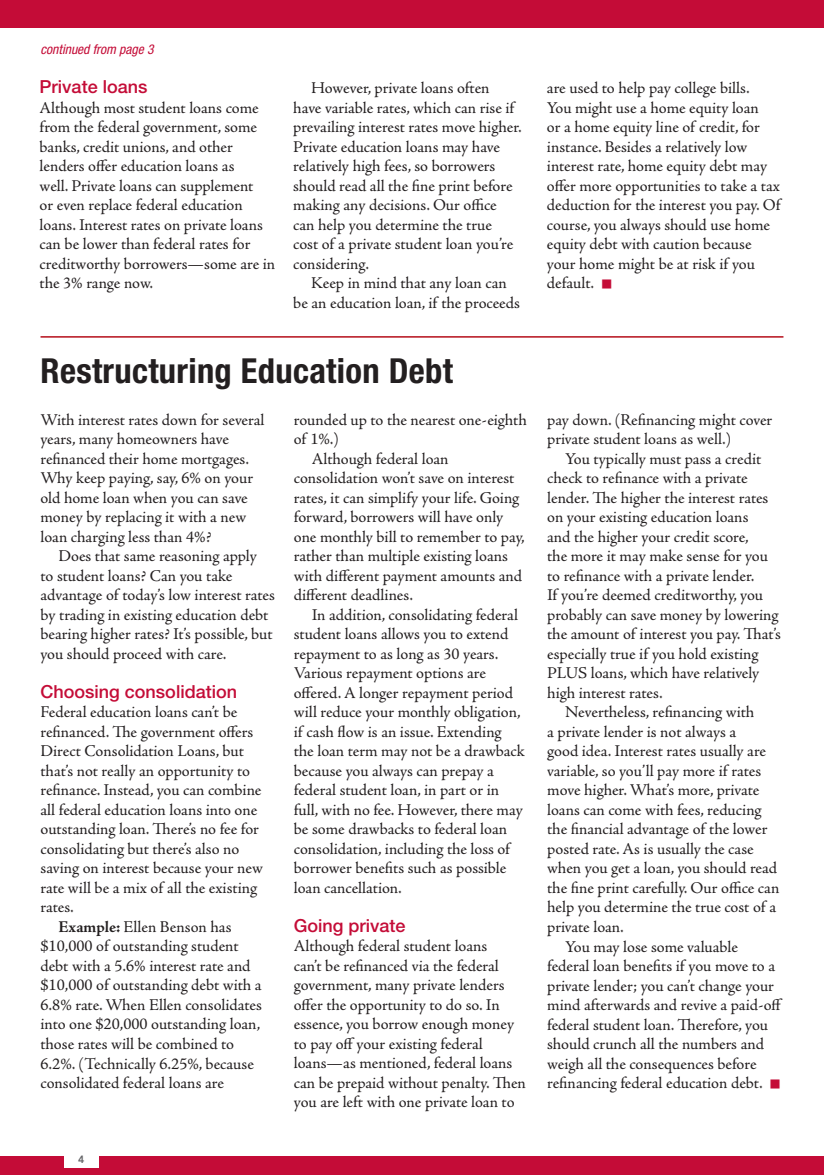
<style>
.page{position:relative;width:824px;height:1175px;background:#fff}
.page>*{position:absolute;margin:0;border:0;box-sizing:border-box;transform-origin:0 0}
.t1{font:700 condensed 34.5px "Helvetica Neue";letter-spacing:.01em;color:#231f20}
.t2{font:500 18px "Helvetica Neue";color:#c40c37}
.t3{font:16.5px/19.5px "Adobe Jenson Pro";letter-spacing:-.005em;color:#231f20}
.t4{font:italic condensed 13.5px "Helvetica Neue";color:#c40c37}
.t5{font:800 10.5px "Avenir";color:#636366}
.s1{font-weight:700}
</style>
<div class="page">
<div style="left:0;top:0;width:824px;height:27px;background:#c40c37"></div>
<div style="left:0;top:1156px;width:824px;height:18px;background:#c40c37"></div>
<div style="left:64px;top:1149px;width:34px;height:19px;background:#fff"></div>
<hr style="left:40px;top:336px;width:743px;height:2px;background:#b50e1a">
<p class="t4" style="left:40px;top:41px;width:115px">continued from page 3</p>
<p class="t2" style="left:40px;top:76px;width:109px">Private loans</p>
<p class="t3" style="left:40px;top:98px;width:237px">Although most student loans come from the federal government, some banks, credit unions, and other lenders offer education loans as<br>well. Private loans can supplement<br>or even replace federal education loans. Interest rates on private loans can be lower than federal rates for creditworthy borrowers—some are in the 3% range now.</p>
<p class="t3" style="left:293px;top:78px;width:230px;text-indent:18px">However, private loans often have variable rates, which can rise if prevailing interest rates move higher.<br>Private education loans may have relatively high fees, so borrowers should read all the fine print before making any decisions. Our office can help you determine the true<br>cost of a private student loan you’re considering.</p>
<p class="t3" style="left:293px;top:273px;width:228px;text-align:center">Keep in mind that any loan can<br>be an education loan, if the proceeds</p>
<h1 class="t1" style="left:40px;top:350px;width:414px">Restructuring Education Debt</h1>
<p class="t3" style="left:40px;top:410px;width:225px">With interest rates down for several years, many homeowners have refinanced their home mortgages.<br>Why keep paying, say, 6% on your old home loan when you can save money by replacing it with a new loan charging less than 4%?</p>
<p class="t3" style="left:40px;top:546px;width:236px;text-indent:18px">Does that same reasoning apply<br>to student loans? Can you take advantage of today’s low interest rates by trading in existing education debt bearing higher rates? It’s possible, but you should proceed with care.</p>
<p class="t2" style="left:40px;top:680px;width:198px">Choosing consolidation</p>
<p class="t3" style="left:40px;top:702px;width:198px">Federal education loans can’t be</p>
<p class="t3" style="left:40px;top:722px;width:214px">refinanced. The government offers</p>
<p class="t3" style="left:40px;top:741px;width:205px">Direct Consolidation Loans, but</p>
<p class="t3" style="left:40px;top:761px;width:211px">that’s not really an opportunity to</p>
<p class="t3" style="left:40px;top:780px;width:222px">refinance. Instead, you can combine</p>
<p class="t3" style="left:40px;top:800px;width:218px">all federal education loans into one</p>
<p class="t3" style="left:40px;top:819px;width:220px">outstanding loan. There’s no fee for</p>
<p class="t3" style="left:40px;top:839px;width:200px">consolidating but there’s also no</p>
<p class="t3" style="left:40px;top:858px;width:224px">saving on interest because your new</p>
<p class="t3" style="left:40px;top:878px;width:218px">rate will be a mix of all the existing</p>
<p class="t3" style="left:40px;top:897px;width:35px">rates.</p>
<p class="t3" style="left:59px;top:917px;width:175px"><span class="s1">Example:</span> Ellen Benson has</p>
<p class="t3" style="left:40px;top:936px;width:199px">$10,000 of outstanding student</p>
<p class="t3" style="left:40px;top:956px;width:211px">debt with a 5.6% interest rate and</p>
<p class="t3" style="left:40px;top:975px;width:223px">$10,000 of outstanding debt with a</p>
<p class="t3" style="left:40px;top:995px;width:223px">6.8% rate. When Ellen consolidates</p>
<p class="t3" style="left:40px;top:1014px;width:221px">into one $20,000 outstanding loan,</p>
<p class="t3" style="left:40px;top:1034px;width:195px">those rates will be combined to</p>
<p class="t3" style="left:40px;top:1053px;width:215px">6.2%. (Technically 6.25%, because</p>
<p class="t3" style="left:40px;top:1073px;width:185px">consolidated federal loans are</p>
<p class="t3" style="left:294px;top:410px;width:234px">rounded up to the nearest one-eighth</p>
<p class="t3" style="left:294px;top:429px;width:47px">of 1%.)</p>
<p class="t3" style="left:312px;top:449px;width:138px">Although federal loan</p>
<p class="t3" style="left:294px;top:468px;width:222px">consolidation won’t save on interest</p>
<p class="t3" style="left:294px;top:488px;width:227px">rates, it can simplify your life. Going</p>
<p class="t3" style="left:294px;top:507px;width:211px">forward, borrowers will have only</p>
<p class="t3" style="left:294px;top:527px;width:232px">one monthly bill to remember to pay,</p>
<p class="t3" style="left:294px;top:546px;width:216px">rather than multiple existing loans</p>
<p class="t3" style="left:294px;top:566px;width:230px">with different payment amounts and</p>
<p class="t3" style="left:294px;top:585px;width:121px">different deadlines.</p>
<p class="t3" style="left:312px;top:605px;width:207px">In addition, consolidating federal</p>
<p class="t3" style="left:294px;top:624px;width:216px">student loans allows you to extend</p>
<p class="t3" style="left:294px;top:644px;width:206px">repayment to as long as 30 years.</p>
<p class="t3" style="left:294px;top:663px;width:193px">Various repayment options are</p>
<p class="t3" style="left:294px;top:683px;width:221px">offered. A longer repayment period</p>
<p class="t3" style="left:294px;top:702px;width:228px">will reduce your monthly obligation,</p>
<p class="t3" style="left:294px;top:722px;width:209px">if cash flow is an issue. Extending</p>
<p class="t3" style="left:294px;top:741px;width:232px">the loan term may not be a drawback</p>
<p class="t3" style="left:294px;top:761px;width:201px">because you always can prepay a</p>
<p class="t3" style="left:294px;top:781px;width:207px">federal student loan, in part or in</p>
<p class="t3" style="left:294px;top:800px;width:230px">full, with no fee. However, there may</p>
<p class="t3" style="left:294px;top:820px;width:215px">be some drawbacks to federal loan</p>
<p class="t3" style="left:294px;top:839px;width:217px">consolidation, including the loss of</p>
<p class="t3" style="left:294px;top:859px;width:214px">borrower benefits such as possible</p>
<p class="t3" style="left:294px;top:878px;width:110px">loan cancellation.</p>
<p class="t2" style="left:294px;top:914px;width:113px">Going private</p>
<p class="t3" style="left:294px;top:936px;width:233px">Although federal student loans<br>can’t be refinanced via the federal government, many private lenders offer the opportunity to do so. In essence, you borrow enough money to pay off your existing federal loans—as mentioned, federal loans can be prepaid without penalty. Then you are left with one private loan to</p>
<p class="t5" style="left:78px;top:1152px;width:8px">4</p>
<p class="t3" style="left:547px;top:78px;width:235px">are used to help pay college bills.<br>You might use a home equity loan<br>or a home equity line of credit, for instance. Besides a relatively low interest rate, home equity debt may offer more opportunities to take a tax deduction for the interest you pay. Of course, you always should use home equity debt with caution because your home might be at risk if you default.</p>
<p class="t3" style="left:547px;top:410px;width:227px">pay down. (Refinancing might cover private student loans as well.)</p>
<p class="t3" style="left:565px;top:449px;width:197px">You typically must pass a credit</p>
<p class="t3" style="left:547px;top:468px;width:202px">check to refinance with a private</p>
<p class="t3" style="left:547px;top:488px;width:223px">lender. The higher the interest rates</p>
<p class="t3" style="left:547px;top:507px;width:203px">on your existing education loans</p>
<p class="t3" style="left:547px;top:527px;width:203px">and the higher your credit score,</p>
<p class="t3" style="left:547px;top:546px;width:222px">the more it may make sense for you</p>
<p class="t3" style="left:547px;top:566px;width:209px">to refinance with a private lender.</p>
<p class="t3" style="left:547px;top:585px;width:217px">If you’re deemed creditworthy, you</p>
<p class="t3" style="left:547px;top:605px;width:233px">probably can save money by lowering</p>
<p class="t3" style="left:547px;top:624px;width:235px">the amount of interest you pay. That’s</p>
<p class="t3" style="left:547px;top:644px;width:213px">especially true if you hold existing</p>
<p class="t3" style="left:547px;top:663px;width:214px">PLUS loans, which have relatively</p>
<p class="t3" style="left:547px;top:683px;width:117px">high interest rates.</p>
<p class="t3" style="left:565px;top:702px;width:190px">Nevertheless, refinancing with</p>
<p class="t3" style="left:547px;top:722px;width:190px">a private lender is not always a</p>
<p class="t3" style="left:547px;top:741px;width:220px">good idea. Interest rates usually are</p>
<p class="t3" style="left:547px;top:761px;width:215px">variable, so you’ll pay more if rates</p>
<p class="t3" style="left:547px;top:780px;width:214px">move higher. What’s more, private</p>
<p class="t3" style="left:547px;top:800px;width:216px">loans can come with fees, reducing</p>
<p class="t3" style="left:547px;top:819px;width:222px">the financial advantage of the lower</p>
<p class="t3" style="left:547px;top:839px;width:208px">posted rate. As is usually the case</p>
<p class="t3" style="left:547px;top:858px;width:231px">when you get a loan, you should read</p>
<p class="t3" style="left:547px;top:878px;width:234px">the fine print carefully. Our office can</p>
<p class="t3" style="left:547px;top:897px;width:230px">help you determine the true cost of a</p>
<p class="t3" style="left:547px;top:917px;width:78px">private loan.</p>
<p class="t3" style="left:565px;top:936px;width:174px">You may lose some valuable</p>
<p class="t3" style="left:547px;top:956px;width:229px">federal loan benefits if you move to a</p>
<p class="t3" style="left:547px;top:975px;width:228px">private lender; you can’t change your</p>
<p class="t3" style="left:547px;top:995px;width:237px">mind afterwards and revive a paid-off</p>
<p class="t3" style="left:547px;top:1015px;width:222px">federal student loan. Therefore, you</p>
<p class="t3" style="left:547px;top:1034px;width:218px">should crunch all the numbers and</p>
<p class="t3" style="left:547px;top:1054px;width:211px">weigh all the consequences before</p>
<p class="t3" style="left:547px;top:1073px;width:217px">refinancing federal education debt.</p>
</div>
